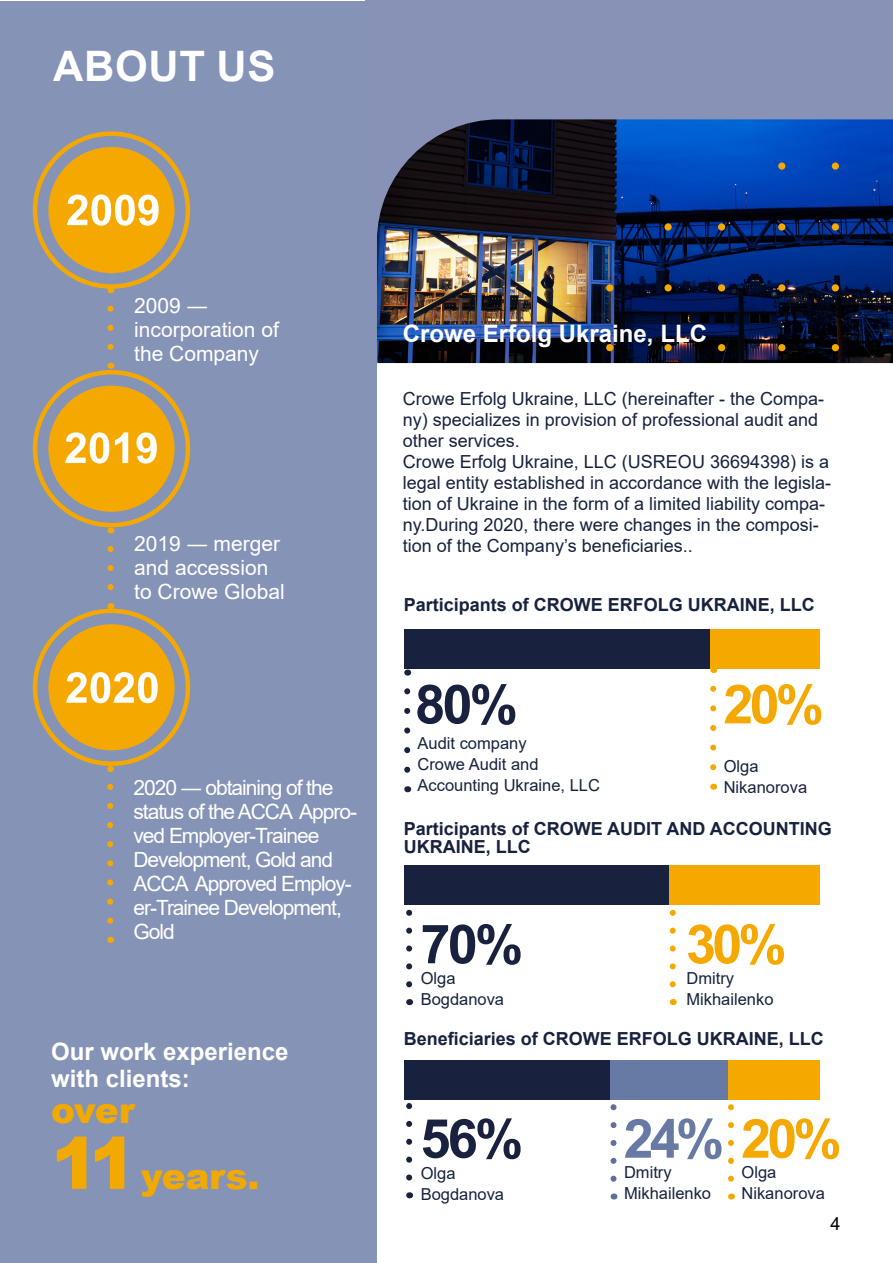
<style>
.page{position:relative;width:893px;height:1263px;background:#fff}
.page>*{position:absolute;margin:0;border:0;box-sizing:border-box;transform-origin:0 0}
.t1{font:700 54px "Arial";color:#18223e}
.t2{font:700 54px "Arial";color:#f5a900}
.t3{font:700 54px "Arial";color:#6779a5}
.t4{font:700 42px "Arial";letter-spacing:.015em;color:#fff}
.t5{font:900 36px/66px "Arial";letter-spacing:-.01em;color:#f2a900}
.t6{font:700 24px/27px "Arial";color:#fff}
.t7{font:21px/24px "Arial";letter-spacing:-.05em;color:#fff}
.t8{font:21px/24px "Arial";color:#fff}
.t9{font:18px/21px "Arial";color:#18223e}
.t10{font:700 18px/18px "Arial";color:#18223e}
.t11{font:18px "Arial";color:#000}
.t12{font:16.5px/21px "Arial";color:#18223e}
.s1{font-size:72px}
.s2{color:#f5a900}
</style>
<div class="page">
<div style="left:1px;top:2px;width:376px;height:1261px;background:#8593b7"></div>
<div style="left:366px;top:0;width:527px;height:309px;background:#8792b6"></div>
<div style="left:33px;top:131px;width:157px;height:158px;border:4px solid #f5a900;border-radius:50%"></div>
<div style="left:51px;top:149px;width:121px;height:122px;background:#f5a900;border-radius:50%"></div>
<div style="left:48px;top:147px;width:127px;height:126px;border:4px solid #f5a900;border-radius:50%"></div>
<div style="left:33px;top:370px;width:157px;height:157px;border:4px solid #f5a900;border-radius:50%"></div>
<div style="left:51px;top:388px;width:121px;height:121px;background:#f5a900;border-radius:50%"></div>
<div style="left:48px;top:386px;width:127px;height:126px;border:4px solid #f5a900;border-radius:50%"></div>
<div style="left:33px;top:609px;width:157px;height:157px;border:4px solid #f5a900;border-radius:50%"></div>
<div style="left:51px;top:626px;width:121px;height:122px;background:#f5a900;border-radius:50%"></div>
<div style="left:48px;top:624px;width:127px;height:126px;border:4px solid #f5a900;border-radius:50%"></div>
<svg style="left:107px;top:305px;width:6px;height:42px"></svg>
<svg style="left:107px;top:546px;width:6px;height:41px"></svg>
<svg style="left:107px;top:783px;width:6px;height:138px"></svg>
<svg style="left:67px;top:195px;width:92px;height:31px"></svg>
<svg style="left:65px;top:432px;width:92px;height:32px"></svg>
<svg style="left:66px;top:672px;width:92px;height:31px"></svg>
<div style="left:404px;top:629px;width:306px;height:39px;background:#18223e"></div>
<div style="left:404px;top:866px;width:266px;height:39px;background:#18223e"></div>
<div style="left:404px;top:1060px;width:207px;height:39px;background:#18223e"></div>
<div style="left:710px;top:629px;width:110px;height:39px;background:#f5a900"></div>
<div style="left:670px;top:866px;width:150px;height:39px;background:#f5a900"></div>
<div style="left:670px;top:1060px;width:150px;height:39px;background:#f5a900"></div>
<svg style="left:710px;top:685px;width:6px;height:82px"></svg>
<svg style="left:670px;top:909px;width:6px;height:75px"></svg>
<svg style="left:610px;top:1099px;width:6px;height:80px"></svg>
<svg style="left:728px;top:1099px;width:6px;height:80px"></svg>
<svg style="left:404px;top:688px;width:6px;height:82px"></svg>
<svg style="left:406px;top:909px;width:6px;height:75px"></svg>
<svg style="left:406px;top:1099px;width:6px;height:78px"></svg>
<img style="left:377px;top:119px;width:516px;height:244px">
<div style="left:832px;top:223px;width:7px;height:8px;background:#f5a900;border-radius:50%"></div>
<div style="left:718px;top:223px;width:7px;height:8px;background:#f5a900;border-radius:50%"></div>
<div style="left:778px;top:223px;width:7px;height:8px;background:#f5a900;border-radius:50%"></div>
<div style="left:664px;top:223px;width:8px;height:8px;background:#f5a900;border-radius:50%"></div>
<div style="left:832px;top:284px;width:7px;height:7px;background:#f5a900;border-radius:50%"></div>
<div style="left:718px;top:284px;width:7px;height:7px;background:#f5a900;border-radius:50%"></div>
<div style="left:778px;top:284px;width:7px;height:7px;background:#f5a900;border-radius:50%"></div>
<div style="left:664px;top:284px;width:8px;height:7px;background:#f5a900;border-radius:50%"></div>
<div style="left:606px;top:284px;width:7px;height:7px;background:#f5a900;border-radius:50%"></div>
<div style="left:832px;top:344px;width:7px;height:7px;background:#f5a900;border-radius:50%"></div>
<div style="left:718px;top:344px;width:7px;height:7px;background:#f5a900;border-radius:50%"></div>
<div style="left:832px;top:162px;width:7px;height:8px;background:#f5a900;border-radius:50%"></div>
<div style="left:778px;top:344px;width:7px;height:7px;background:#f5a900;border-radius:50%"></div>
<div style="left:664px;top:344px;width:8px;height:7px;background:#f5a900;border-radius:50%"></div>
<div style="left:606px;top:344px;width:7px;height:7px;background:#f5a900;border-radius:50%"></div>
<div style="left:778px;top:162px;width:7px;height:8px;background:#f5a900;border-radius:50%"></div>
<div style="left:610px;top:1060px;width:118px;height:39px;background:#6779a5"></div>
<h2 class="t4" style="left:53px;top:36px;width:224px">ABOUT US</h2>
<p class="t8" style="left:134px;top:293px;width:146px">2009 ― incorporation of the Company</p>
<p class="t8" style="left:134px;top:531px;width:152px">2019 ― merger and accession to Crowe Global</p>
<p class="t7" style="left:134px;top:775px;width:225px">2020 ― obtaining of the status of the ACCA Appro&shy;ved Employer-Trainee<br>Development, Gold and<br>ACCA Approved Employ&shy;er-Trainee Development,<br>Gold</p>
<h3 class="t6" style="left:51px;top:1038px;width:239px">Our work experience with clients:</h3>
<h3 class="t5" style="left:51px;top:1076px;width:210px">over<br><span class="s1">11</span> years.</h3>
<h3 class="t6" style="left:403px;top:321px;width:306px">Crowe Erfolg Ukraine, LLC</h3>
<p class="t9" style="left:403px;top:388px;width:430px">Crowe Erfolg Ukraine, LLC (hereinafter - the Compa&shy;ny) specializes in provision of professional audit and other services.<br>Crowe Erfolg Ukraine, LLC (USREOU 36694398) is a legal entity established in accordance with the legisla&shy;tion of Ukraine in the form of a limited liability compa&shy;ny.During 2020, there were changes in the composi&shy;tion of the Company’s beneficiaries..</p>
<p class="t10" style="left:404px;top:596px;width:413px">Participants of CROWE ERFOLG UKRAINE, LLC</p>
<h1 class="t1" style="left:415px;top:666px;width:104px">80%</h1>
<p class="t12" style="left:417px;top:732px;width:184px">Audit company<br>Crowe Audit and<br>Accounting Ukraine, LLC</p>
<h1 class="t2" style="left:723px;top:666px;width:102px">20%</h1>
<p class="t12" style="left:724px;top:755px;width:85px">Olga<br>Nikanorova</p>
<p class="t10" style="left:404px;top:820px;width:429px">Participants of CROWE AUDIT AND ACCOUNTING<br>UKRAINE, LLC</p>
<h1 class="t1" style="left:420px;top:906px;width:104px">70%</h1>
<p class="t12" style="left:421px;top:968px;width:85px">Olga<br>Bogdanova</p>
<h1 class="t2" style="left:686px;top:906px;width:102px">30%</h1>
<p class="t12" style="left:686px;top:967px;width:89px">Dmitry<br>Mikhailenko</p>
<p class="t10" style="left:404px;top:1030px;width:422px">Beneficiaries of CROWE ERFOLG UKRAINE, LLC</p>
<h1 class="t1" style="left:420px;top:1101px;width:104px">56%</h1>
<p class="t12" style="left:421px;top:1162px;width:85px">Olga<br>Bogdanova</p>
<h1 class="t3" style="left:624px;top:1101px;width:219px">24% <span class="s2">20%</span></h1>
<p class="t12" style="left:624px;top:1162px;width:89px">Dmitry<br>Mikhailenko</p>
<p class="t12" style="left:741px;top:1162px;width:85px">Olga<br>Nikanorova</p>
<p class="t11" style="left:830px;top:1211px;width:12px">4</p>
</div>
